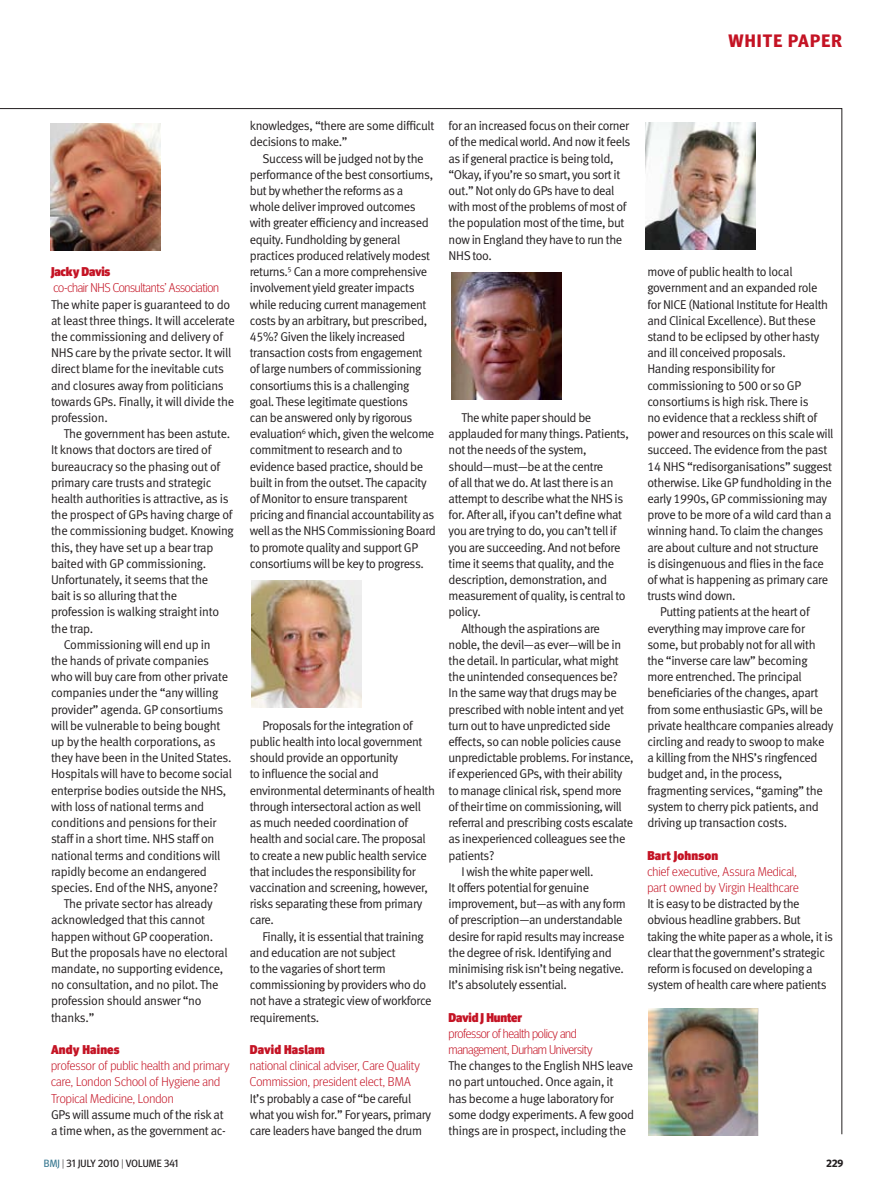
<style>
.page{position:relative;width:893px;height:1191px;background:#fff}
.page>*{position:absolute;margin:0;border:0;box-sizing:border-box;transform-origin:0 0}
.page-strap-line{font:700 18px "Meta Headline OT";letter-spacing:.06em;color:#c41324}
.body_indent{font:12.75px/16.2px "Meta Normal LF";letter-spacing:-.03em;color:#231f20}
.body{font:12.75px/16.2px "Meta Normal LF";letter-spacing:-.03em;color:#231f20}
.crosshead{font:300 12.75px/16.2px "Meta Headline OT";letter-spacing:.005em;color:#c41324}
.crosshead-2{font:300 12.75px/16.2px "Meta Headline OT";letter-spacing:-.025em;color:#c41324}
.crosshead-3{font:12.75px/16.2px "Meta Normal LF";letter-spacing:-.03em;color:#231f20}
.crosshead-4{font:900 12.75px "Meta Headline OT";letter-spacing:-.015em;color:#c41324}
.t1{font:10.5px "Meta Headline OT";letter-spacing:.01em;color:#231f20}
.t2{font:700 10.5px "Meta Headline OT";color:#231f20}
.s1{font-weight:900}
.s2{font-family:"Meta Normal LF";font-weight:400;color:#231f20}
.s3{color:#3c7b93}
.s4{font-weight:300}
</style>
<div class="page">
<img style="left:50px;top:123px;width:111px;height:128px">
<img style="left:251px;top:580px;width:111px;height:128px">
<img style="left:451px;top:272px;width:111px;height:128px">
<img style="left:645px;top:122px;width:111px;height:128px">
<img style="left:648px;top:1008px;width:109px;height:127px">
<p class="page-strap-line" style="left:728px;top:30px;width:115px">WHITE PAPER</p>
<p class="crosshead-4" style="left:51px;top:264px;width:61px">Jacky Davis</p>
<p class="crosshead-2" style="left:54px;top:279px;width:167px">co-chair NHS Consultants’ Association</p>
<p class="body" style="left:51px;top:296px;width:185px">The white paper is guaranteed to do at least three things. It will accelerate the commissioning and delivery of NHS care by the private sector. It will direct blame for the inevitable cuts and closures away from politicians towards GPs. Finally, it will divide the profession.</p>
<p class="body_indent" style="left:51px;top:425px;width:184px;text-indent:13px">The government has been astute.<br>It knows that doctors are tired of bureaucracy so the phasing out of primary care trusts and strategic health authorities is attractive, as is the prospect of GPs having charge of the commissioning budget. Knowing this, they have set up a bear trap baited with GP commissioning.<br>Unfortunately, it seems that the<br>bait is so alluring that the profession is walking straight into the trap.</p>
<p class="body_indent" style="left:51px;top:636px;width:183px;text-indent:13px">Commissioning will end up in<br>the hands of private companies who will buy care from other private companies under the “any willing provider” agenda. GP consortiums will be vulnerable to being bought up by the health corporations, as they have been in the United States.<br>Hospitals will have to become social enterprise bodies outside the NHS, with loss of national terms and conditions and pensions for their staff in a short time. NHS staff on national terms and conditions will rapidly become an endangered species. End of the NHS, anyone?</p>
<p class="body_indent" style="left:51px;top:895px;width:178px;text-indent:13px">The private sector has already acknowledged that this cannot happen without GP cooperation.<br>But the proposals have no electoral mandate, no supporting evidence, no consultation, and no pilot. The profession should answer “no thanks.”</p>
<p class="crosshead" style="left:51px;top:1041px;width:180px"><span class="s1">Andy Haines<br></span>professor of public health and primary care, London School of Hygiene and<br>Tropical Medicine, London<br><span class="s2">GPs will assume much of the risk at a time when, as the government ac-</span></p>
<p class="crosshead-3" style="left:250px;top:118px;width:186px">knowledges, “there are some difficult decisions to make.”</p>
<p class="body_indent" style="left:250px;top:150px;width:188px;text-indent:13px">Success will be judged not by the performance of the best consortiums, but by whether the reforms as a whole deliver improved outcomes with greater efficiency and increased equity. Fundholding by general practices produced relatively modest returns.<sup>5</sup> Can a more comprehensive involvement yield greater impacts while reducing current management costs by an arbitrary, but prescribed, 45%? Given the likely increased transaction costs from engagement<br>of large numbers of commissioning consortiums this is a challenging goal. These legitimate questions<br>can be answered only by rigorous evaluation<sup>6</sup> which, given the welcome commitment to research and to evidence based practice, should be built in from the outset. The capacity of Monitor to ensure transparent pricing and financial accountability as well as the NHS Commissioning Board to promote quality and support GP consortiums will be key to progress.</p>
<p class="body_indent" style="left:250px;top:717px;width:187px;text-indent:13px">Proposals for the integration of public health into local government should provide an opportunity<br>to influence the social and environmental determinants of health through intersectoral action as well as much needed coordination of health and social care. The proposal to create a new public health service that includes the responsibility for vaccination and screening, however, risks separating these from primary care.</p>
<p class="body_indent" style="left:250px;top:928px;width:183px;text-indent:13px">Finally, it is essential that training and education are not subject<br>to the vagaries of short term commissioning by providers who do not have a strategic view of workforce requirements.</p>
<p class="crosshead" style="left:250px;top:1041px;width:172px"><span class="s1">David Haslam<br></span>national clinical adviser, Care Quality<br>Commission, president elect, BMA</p>
<p class="body" style="left:250px;top:1090px;width:183px">It’s probably a case of “be careful what you wish for.” For years, primary care leaders have banged the drum</p>
<p class="body" style="left:449px;top:118px;width:183px">for an increased focus on their corner of the medical world. And now it feels as if general practice is being told, “Okay, if you’re so smart, you sort it out.” Not only do GPs have to deal with most of the problems of most of the population most of the time, but now in England they have to run the<br>NHS too.</p>
<p class="body_indent" style="left:449px;top:409px;width:182px;text-indent:13px">The white paper should be applauded for many things. Patients, not the needs of the system, should—must—be at the centre<br>of all that we do. At last there is an attempt to describe what the NHS is for. After all, if you can’t define what you are trying to do, you can’t tell if you are succeeding. And not before time it seems that quality, and the description, demonstration, and measurement of quality, is central to policy.</p>
<p class="body_indent" style="left:449px;top:620px;width:187px;text-indent:13px">Although the aspirations are noble, the devil—as ever—will be in the detail. In particular, what might the unintended consequences be?<br>In the same way that drugs may be prescribed with noble intent and yet turn out to have unpredicted side effects, so can noble policies cause unpredictable problems. For instance, if experienced GPs, with their ability to manage clinical risk, spend more of their time on commissioning, will referral and prescribing costs escalate as inexperienced colleagues see the patients?</p>
<p class="body_indent" style="left:449px;top:863px;width:179px;text-indent:13px">I wish the white paper well.<br>It offers potential for genuine improvement, but—as with any form of prescription—an understandable desire for rapid results may increase the degree of risk. Identifying and minimising risk isn’t being negative.<br>It’s absolutely essential.</p>
<p class="crosshead-4" style="left:449px;top:1009px;width:75px">David J Hunter</p>
<p class="crosshead-2" style="left:449px;top:1025px;width:146px">professor of health policy and management, Durham University</p>
<p class="body" style="left:449px;top:1057px;width:187px">The changes to the English NHS leave no part untouched. Once again, it has become a huge laboratory for some dodgy experiments. A few good things are in prospect, including the</p>
<p class="body" style="left:647px;top:263px;width:182px">move of public health to local government and an expanded role for NICE (National Institute for Health and Clinical Excellence). But these stand to be eclipsed by other hasty and ill conceived proposals.</p>
<p class="body" style="left:647px;top:361px;width:188px">Handing responsibility for commissioning to 500 or so GP consortiums is high risk. There is<br>no evidence that a reckless shift of power and resources on this scale will succeed. The evidence from the past 14 NHS “redisorganisations” suggest otherwise. Like GP fundholding in the early 1990s, GP commissioning may prove to be more of a wild card than a winning hand. To claim the changes are about culture and not structure<br>is disingenuous and flies in the face of what is happening as primary care trusts wind down.</p>
<p class="body_indent" style="left:647px;top:604px;width:188px;text-indent:13px">Putting patients at the heart of everything may improve care for some, but probably not for all with the “inverse care law” becoming more entrenched. The principal beneficiaries of the changes, apart from some enthusiastic GPs, will be private healthcare companies already circling and ready to swoop to make a killing from the NHS’s ringfenced budget and, in the process, fragmenting services, “gaming” the system to cherry pick patients, and driving up transaction costs.</p>
<p class="crosshead" style="left:647px;top:846px;width:153px"><span class="s1">Bart Johnson<br></span>chief executive, Assura Medical, part owned by Virgin Healthcare</p>
<p class="body" style="left:647px;top:895px;width:187px">It is easy to be distracted by the obvious headline grabbers. But taking the white paper as a whole, it is clear that the government’s strategic reform is focused on developing a system of health care where patients</p>
<p class="t1" style="left:44px;top:1157px;width:136px"><span class="s3">BMJ</span> <span class="s4">|</span> 31 JULY 2010 <span class="s4">|</span> VOLUME 341</p>
<p class="t2" style="left:827px;top:1157px;width:18px">229</p>
</div>
